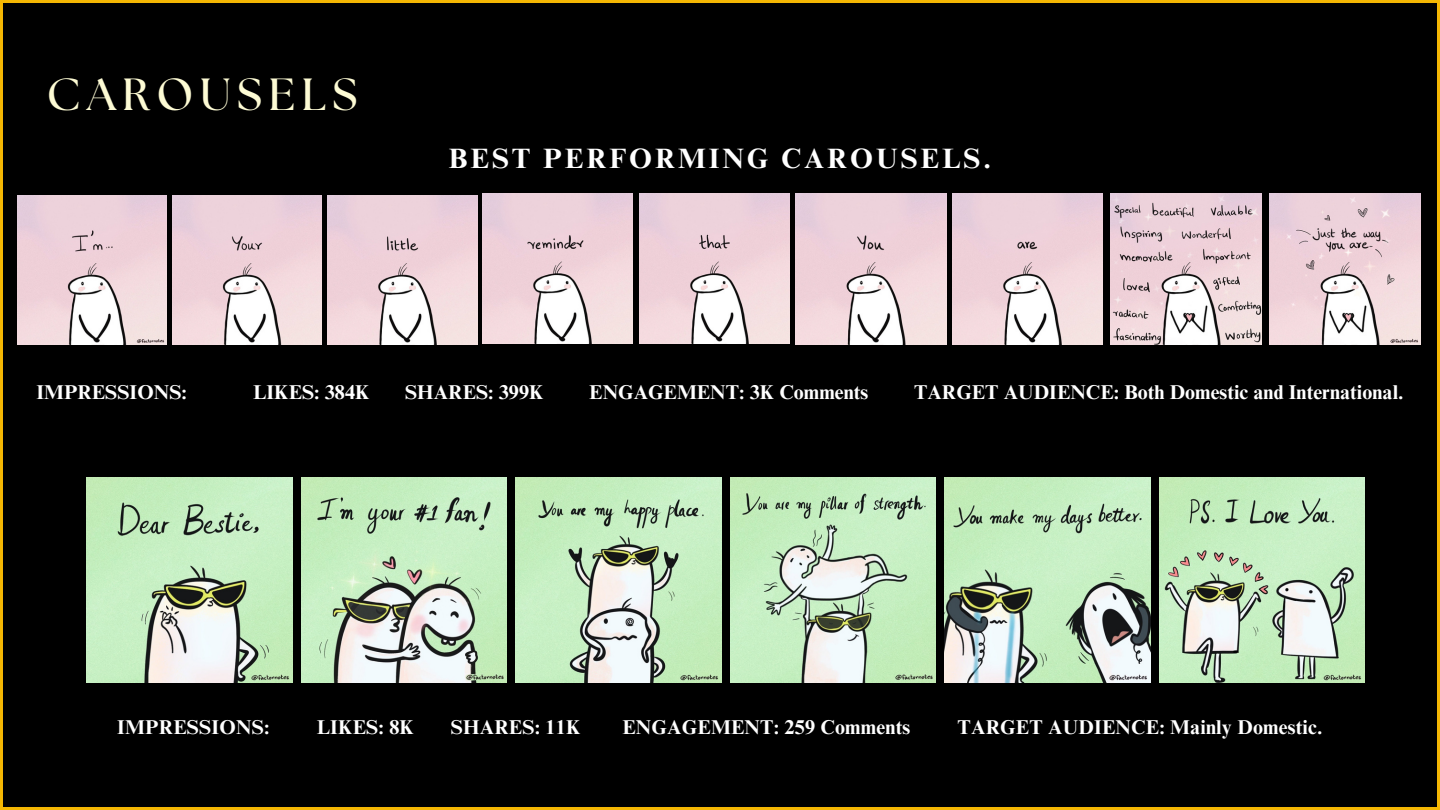
<style>
.page{position:relative;width:1440px;height:810px;background:#000}
.page>*{position:absolute;margin:0;border:0;box-sizing:border-box;transform-origin:0 0}
.t1{font:700 45px "The Seasons";letter-spacing:.14em;color:#fdfbd4}
.t2{font:700 28px "Times NRMT Pro";letter-spacing:.105em;color:#fff}
.t3{font:700 20px "Times NRMT Pro";letter-spacing:.005em;color:#fff}
</style>
<div class="page">
<img style="left:17px;top:195px;width:149px;height:149px">
<img style="left:172px;top:195px;width:150px;height:149px">
<img style="left:328px;top:195px;width:149px;height:149px">
<img style="left:483px;top:194px;width:150px;height:150px">
<img style="left:639px;top:194px;width:150px;height:150px">
<img style="left:796px;top:194px;width:150px;height:151px">
<img style="left:952px;top:194px;width:151px;height:151px">
<img style="left:1111px;top:194px;width:151px;height:151px">
<img style="left:1270px;top:194px;width:151px;height:151px">
<img style="left:87px;top:477px;width:205px;height:206px">
<img style="left:301px;top:477px;width:206px;height:206px">
<img style="left:516px;top:477px;width:205px;height:206px">
<img style="left:730px;top:477px;width:206px;height:206px">
<img style="left:945px;top:477px;width:205px;height:206px">
<img style="left:1159px;top:477px;width:206px;height:206px">
<h2 class="t1" style="left:47px;top:74px;width:312px">CAROUSELS</h2>
<p class="t2" style="left:449px;top:148px;width:544px">BEST PERFORMING CAROUSELS.</p>
<h1 class="t3" style="left:36px;top:384px;width:152px">IMPRESSIONS:</h1>
<h1 class="t3" style="left:253px;top:384px;width:118px">LIKES: 384K</h1>
<h1 class="t3" style="left:405px;top:384px;width:140px">SHARES: 399K</h1>
<h1 class="t3" style="left:589px;top:384px;width:281px">ENGAGEMENT: 3K Comments</h1>
<h1 class="t3" style="left:914px;top:384px;width:491px">TARGET AUDIENCE: Both Domestic and International.</h1>
<p class="t3" style="left:117px;top:719px;width:154px">IMPRESSIONS:</p>
<p class="t3" style="left:317px;top:719px;width:99px">LIKES: 8K</p>
<p class="t3" style="left:451px;top:719px;width:131px">SHARES: 11K</p>
<p class="t3" style="left:622px;top:719px;width:289px">ENGAGEMENT: 259 Comments</p>
<p class="t3" style="left:958px;top:719px;width:367px">TARGET AUDIENCE: Mainly Domestic.</p>
</div>
